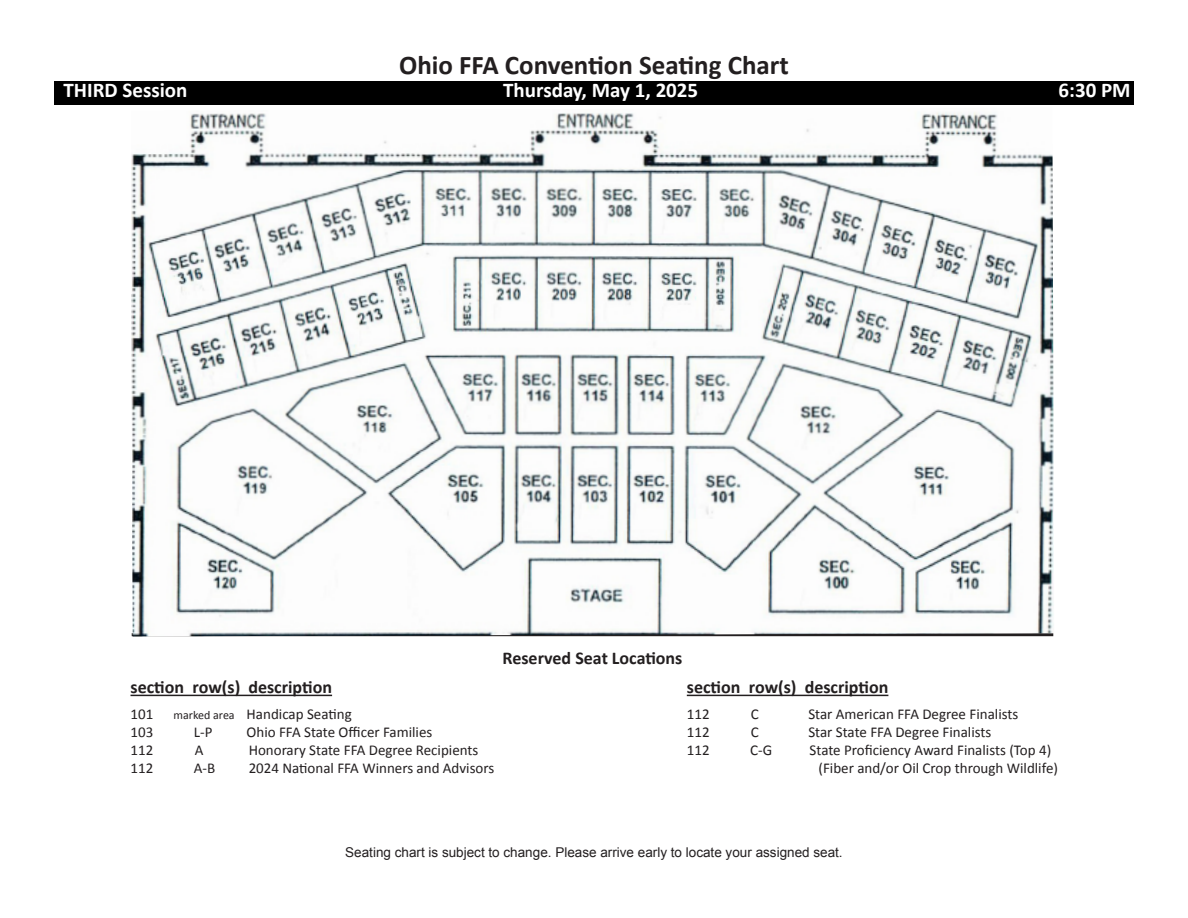
<style>
.page{position:relative;width:1188px;height:918px;background:#fff}
.page>*{position:absolute;margin:0;border:0;box-sizing:border-box;transform-origin:0 0}
.t1{font:700 27px "Calibri";color:#231f20}
.t2{font:700 21px "Calibri";color:#fff}
.t3{font:700 18px "Calibri";color:#231f20}
.t4{font:15px "Calibri";color:#231f20}
.t5{font:13.5px "Arial";color:#231f20}
.s1{font-size:12px}
</style>
<div class="page">
<div style="left:54px;top:81px;width:1080px;height:23px;background:#000"></div>
<hr style="left:130px;top:695px;width:202px;height:1px;background:#231f20">
<hr style="left:687px;top:695px;width:201px;height:1px;background:#231f20">
<img style="left:131px;top:112px;width:923px;height:524px">
<p class="t1" style="left:399px;top:48px;width:391px">Ohio FFA Convention Seating Chart</p>
<p class="t2" style="left:63px;top:76px;width:126px">THIRD Session</p>
<p class="t2" style="left:503px;top:76px;width:197px">Thursday, May 1, 2025</p>
<p class="t2" style="left:1059px;top:76px;width:74px">6:30 PM</p>
<p class="t3" style="left:503px;top:646px;width:181px">Reserved Seat Locations</p>
<p class="t3" style="left:130px;top:675px;width:203px">section row(s) description</p>
<p class="t3" style="left:687px;top:675px;width:203px">section row(s) description</p>
<p class="t4" style="left:687px;top:704px;width:24px">112</p>
<p class="t4" style="left:751px;top:704px;width:9px">C</p>
<p class="t4" style="left:808px;top:704px;width:212px">Star American FFA Degree Finalists</p>
<p class="t4" style="left:687px;top:722px;width:24px">112</p>
<p class="t4" style="left:751px;top:722px;width:9px">C</p>
<p class="t4" style="left:808px;top:722px;width:185px">Star State FFA Degree Finalists</p>
<p class="t4" style="left:687px;top:740px;width:24px">112</p>
<p class="t4" style="left:750px;top:740px;width:24px">C-G</p>
<p class="t4" style="left:810px;top:740px;width:243px">State Proficiency Award Finalists (Top 4)</p>
<p class="t4" style="left:819px;top:758px;width:241px">(Fiber and/or Oil Crop through Wildlife)</p>
<p class="t4" style="left:130px;top:704px;width:24px">101</p>
<p class="t4" style="left:174px;top:704px;width:180px"><span class="s1">marked area</span> Handicap Seating</p>
<p class="t4" style="left:130px;top:722px;width:24px">103</p>
<p class="t4" style="left:194px;top:722px;width:20px">L-P</p>
<p class="t4" style="left:247px;top:722px;width:187px">Ohio FFA State Officer Families</p>
<p class="t4" style="left:130px;top:740px;width:24px">112</p>
<p class="t4" style="left:195px;top:740px;width:10px">A</p>
<p class="t4" style="left:249px;top:740px;width:231px">Honorary State FFA Degree Recipients</p>
<p class="t4" style="left:130px;top:758px;width:24px">112</p>
<p class="t4" style="left:194px;top:758px;width:23px">A-B</p>
<p class="t4" style="left:249px;top:758px;width:247px">2024 National FFA Winners and Advisors</p>
<p class="t5" style="left:345px;top:843px;width:499px">Seating chart is subject to change. Please arrive early to locate your assigned seat.</p>
</div>
